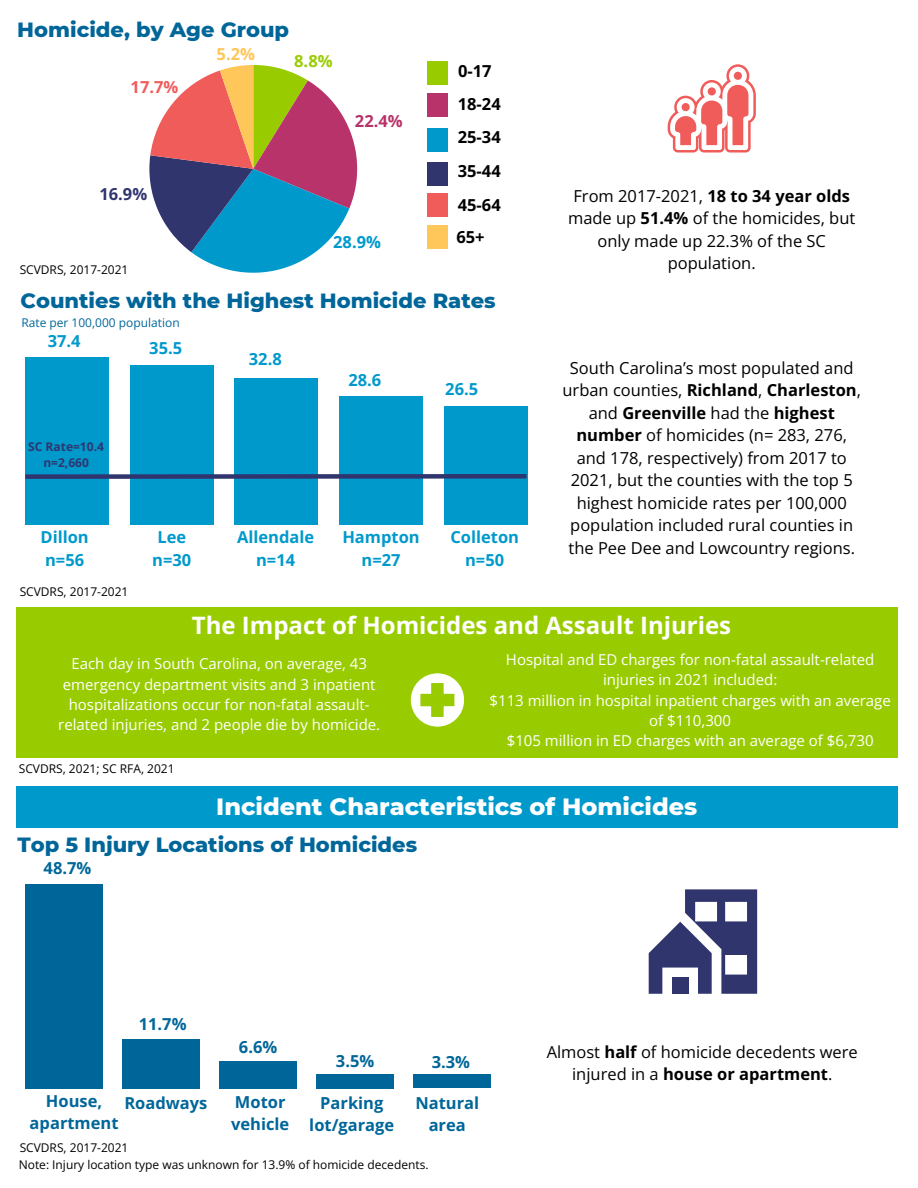
<style>
.page{position:relative;width:918px;height:1188px;background:#fff}
.page>*{position:absolute;margin:0;border:0;box-sizing:border-box;transform-origin:0 0}
.t1{font:700 24px "Open Sans";color:#fff}
.t2{font:800 24px "Montserrat";color:#fff}
.t3{font:800 21px "Montserrat";color:#069}
.t4{font:16.5px/22.5px "Open Sans";color:#000;text-align:center}
.t5{font:700 16.5px/22.5px "Open Sans";color:#069;text-align:center}
.t6{font:700 16.5px/22.5px "Open Sans";color:#09c;text-align:center}
.t7{font:700 16.5px "Open Sans";color:#000}
.t8{font:700 16.5px "Open Sans";color:#b8336a}
.t9{font:700 16.5px "Open Sans";color:#31356e}
.t10{font:700 16.5px "Open Sans";color:#f05c5a}
.t11{font:700 16.5px "Open Sans";color:#9c0}
.t12{font:700 16.5px "Open Sans";color:#ffc65a}
.t13{font:15px/20.2px "Open Sans";color:#fff;text-align:center}
.t14{font:12px "Open Sans";color:#000}
.t15{font:12px "Open Sans";color:#069}
.t16{font:700 12px/16px "Open Sans";color:#31356e;text-align:center}
.s1{font-weight:700}
</style>
<div class="page">
<div style="left:25px;top:357px;width:84px;height:168px;background:#09c"></div>
<div style="left:130px;top:366px;width:84px;height:159px;background:#09c"></div>
<div style="left:235px;top:378px;width:83px;height:147px;background:#09c"></div>
<div style="left:339px;top:397px;width:84px;height:128px;background:#09c"></div>
<div style="left:444px;top:406px;width:84px;height:119px;background:#09c"></div>
<div style="left:16px;top:786px;width:881px;height:42px;background:#09c"></div>
<div style="left:26px;top:884px;width:77px;height:204px;background:#069"></div>
<div style="left:122px;top:1039px;width:78px;height:49px;background:#069"></div>
<div style="left:219px;top:1061px;width:78px;height:27px;background:#069"></div>
<div style="left:316px;top:1074px;width:78px;height:14px;background:#069"></div>
<div style="left:413px;top:1075px;width:78px;height:13px;background:#069"></div>
<svg style="left:649px;top:889px;width:108px;height:105px"></svg>
<div style="left:16px;top:607px;width:881px;height:151px;background:#9c0"></div>
<svg style="left:411px;top:673px;width:53px;height:53px"></svg>
<div style="left:25px;top:474px;width:502px;height:5px;background:#31356e"></div>
<svg style="left:149px;top:65px;width:208px;height:208px"></svg>
<div style="left:427px;top:61px;width:21px;height:24px;background:#9c0"></div>
<div style="left:427px;top:128px;width:21px;height:24px;background:#09c"></div>
<div style="left:427px;top:162px;width:21px;height:24px;background:#31356e"></div>
<div style="left:427px;top:94px;width:21px;height:23px;background:#b8336a"></div>
<div style="left:427px;top:193px;width:21px;height:24px;background:#f05c5a"></div>
<div style="left:427px;top:226px;width:21px;height:23px;background:#ffc65a"></div>
<svg style="left:668px;top:64px;width:87px;height:88px"></svg>
<h3 class="t3" style="left:17px;top:16px;width:273px">Homicide, by Age Group</h3>
<h3 class="t10" style="left:131px;top:75px;width:49px">17.7%</h3>
<h3 class="t9" style="left:99px;top:182px;width:49px">16.9%</h3>
<h3 class="t14" style="left:20px;top:262px;width:110px">SCVDRS, 2017-2021</h3>
<h3 class="t12" style="left:217px;top:42px;width:40px">5.2%</h3>
<h4 class="t11" style="left:294px;top:49px;width:40px">8.8%</h4>
<p class="t8" style="left:355px;top:110px;width:49px">22.4%</p>
<h3 class="t6" style="left:333px;top:230px;width:49px">28.9%</h3>
<h1 class="t7" style="left:458px;top:59px;width:35px">0-17</h1>
<h5 class="t7" style="left:458px;top:92px;width:45px">18-24</h5>
<h1 class="t7" style="left:458px;top:126px;width:45px">25-34</h1>
<h2 class="t7" style="left:458px;top:159px;width:45px">35-44</h2>
<h3 class="t7" style="left:458px;top:193px;width:45px">45-64</h3>
<h3 class="t7" style="left:456px;top:226px;width:30px">65+</h3>
<h3 class="t3" style="left:21px;top:287px;width:477px">Counties with the Highest Homicide Rates</h3>
<h3 class="t15" style="left:21px;top:314px;width:160px">Rate per 100,000 population</h3>
<h3 class="t6" style="left:149px;top:336px;width:34px">35.5</h3>
<h3 class="t6" style="left:48px;top:329px;width:34px">37.4</h3>
<h3 class="t16" style="left:28px;top:439px;width:77px">SC Rate=10.4 n=2,660</h3>
<h6 class="t6" style="left:249px;top:347px;width:34px">32.8</h6>
<h3 class="t6" style="left:348px;top:368px;width:34px">28.6</h3>
<h3 class="t6" style="left:445px;top:378px;width:34px">26.5</h3>
<h3 class="t6" style="left:40px;top:525px;width:50px;text-align:left">Dillon n=56</h3>
<h3 class="t6" style="left:152px;top:525px;width:41px">Lee n=30</h3>
<h4 class="t6" style="left:237px;top:525px;width:79px">Allendale n=14</h4>
<h5 class="t6" style="left:342px;top:525px;width:79px">Hampton n=27</h5>
<h4 class="t6" style="left:450px;top:525px;width:70px">Colleton n=50</h4>
<p class="t14" style="left:20px;top:583px;width:110px">SCVDRS, 2017-2021</p>
<h3 class="t4" style="left:568px;top:184px;width:289px">From 2017-2021, <span class="s1">18 to 34 year olds </span>made up <span class="s1">51.4%</span> of the homicides, but only made up 22.3% of the SC population.</h3>
<h4 class="t4" style="left:563px;top:356px;width:300px">South Carolina’s most populated and urban counties, <span class="s1">Richland</span>, <span class="s1">Charleston</span>, and <span class="s1">Greenville</span> had the <span class="s1">highest number</span> of homicides (n= 283, 276, and 178, respectively) from 2017 to 2021, but the counties with the top 5 highest homicide rates per 100,000 population included rural counties in the Pee Dee and Lowcountry regions.</h4>
<h3 class="t1" style="left:192px;top:608px;width:541px">The Impact of Homicides and Assault Injuries</h3>
<h3 class="t13" style="left:490px;top:649px;width:403px">Hospital and ED charges for non-fatal assault-related injuries in 2021 included:<br>$113 million in hospital inpatient charges with an average of $110,300<br>$105 million in ED charges with an average of $6,730</h3>
<h3 class="t13" style="left:58px;top:653px;width:323px">Each day in South Carolina, on average, 43 emergency department visits and 3 inpatient hospitalizations occur for non-fatal assault&shy;related injuries, and 2 people die by homicide.</h3>
<h3 class="t14" style="left:19px;top:760px;width:157px">SCVDRS, 2021; SC RFA, 2021</h3>
<h2 class="t2" style="left:216px;top:791px;width:483px">Incident Characteristics of Homicides</h2>
<h3 class="t3" style="left:17px;top:832px;width:401px">Top 5 Injury Locations of Homicides</h3>
<h5 class="t5" style="left:44px;top:857px;width:49px">48.7%</h5>
<h3 class="t5" style="left:139px;top:1013px;width:49px">11.7%</h3>
<h3 class="t5" style="left:239px;top:1035px;width:40px">6.6%</h3>
<h3 class="t5" style="left:336px;top:1049px;width:40px">3.5%</h3>
<h3 class="t5" style="left:432px;top:1050px;width:40px">3.3%</h3>
<h3 class="t5" style="left:30px;top:1089px;width:90px">House, apartment</h3>
<h3 class="t5" style="left:124px;top:1091px;width:85px">Roadways</h3>
<p class="t5" style="left:231px;top:1090px;width:60px;text-align:left">Motor vehicle</p>
<h4 class="t5" style="left:309px;top:1091px;width:86px">Parking lot/garage</h4>
<h2 class="t5" style="left:415px;top:1091px;width:65px">Natural area</h2>
<h3 class="t14" style="left:20px;top:1139px;width:110px">SCVDRS, 2017-2021</h3>
<h3 class="t14" style="left:19px;top:1156px;width:411px">Note: Injury location type was unknown for 13.9% of homicide decedents.</h3>
<p class="t4" style="left:547px;top:1040px;width:313px">Almost <span class="s1">half</span> of homicide decedents were injured in a <span class="s1">house or apartment</span>.</p>
</div>
